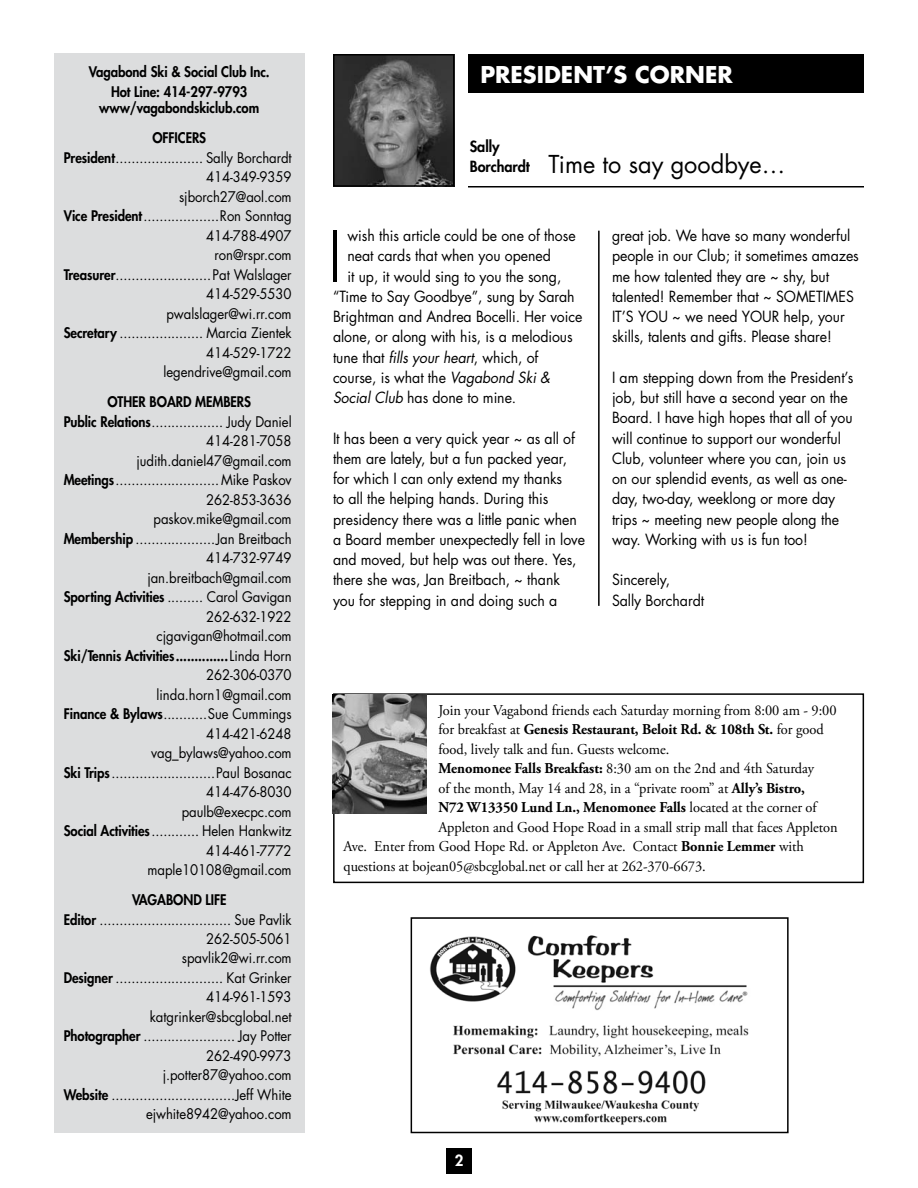
<style>
.page{position:relative;width:918px;height:1188px;background:#fff}
.page>*{position:absolute;margin:0;border:0;box-sizing:border-box;transform-origin:0 0}
.t1{font:300 68.7px "Futura";color:#000;scale:.94 1}
.t2{font:24px "Futura";color:#000}
.t3{font:700 22.5px "Futura";color:#fff}
.t4{font:15px/20.2px "Futura";letter-spacing:-.005em;color:#000;scale:.94 1}
.t5{font:15px "Adobe Garamond Pro";letter-spacing:-.005em;color:#000;scale:.96 1}
.t6{font:700 15px "Adobe Garamond Pro";letter-spacing:-.005em;color:#000;scale:.96 1}
.t7{font:800 15px "Futura";color:#000;scale:.96 1}
.t8{font:800 15px "Futura";color:#fff}
.t9{font:14.25px/19.5px "Futura";letter-spacing:-.005em;color:#000;text-align:right;scale:.92 1}
.t10{font:800 14.25px/19.5px "Futura";letter-spacing:-.005em;color:#000;text-align:center;scale:.92 1}
.s1{font-weight:800}
.s2{font-weight:400}
.s3{font-weight:800;font-size:15px}
.s4{font-style:italic}
.s5{font-weight:700}
</style>
<div class="page">
<div style="left:446px;top:1148px;width:26px;height:26px;background:#000"></div>
<div style="left:468px;top:54px;width:396px;height:39px;background:#000"></div>
<img style="left:336px;top:54px;width:119px;height:133px">
<div style="left:333px;top:54px;width:121px;height:133px;border:2px solid #000"></div>
<hr style="left:468px;top:186px;width:396px;height:2px;background:#000">
<div style="left:55px;top:54px;width:250px;height:1079px;background:#dcddde"></div>
<hr style="left:598px;top:231px;width:2px;height:375px;background:#000">
<div style="left:333px;top:693px;width:531px;height:190px;border:2px solid #000"></div>
<img style="left:333px;top:695px;width:94px;height:118px">
<img style="left:430px;top:935px;width:319px;height:190px">
<div style="left:411px;top:917px;width:378px;height:216px;border:2px solid #000"></div>
<p class="t10" style="left:89px;top:62px;width:198px">Vagabond Ski &amp; Social Club Inc.<br>Hot Line: 414-297-9793</p>
<p class="t10" style="left:99px;top:93px;width:175px;line-height:30px">www/vagabondskiclub.com<br>OFFICERS</p>
<p class="t9" style="left:64px;top:148px;width:249px"><span class="s1">President</span>...................... Sally Borchardt<br>414-349-9359<br>sjborch27@aol.com<br><span class="s1">Vice President</span>...................Ron Sonntag<br>414-788-4907<br>ron@rspr.com<br><span class="s1">Treasurer</span>........................Pat Walslager<br>414-529-5530<br>pwalslager@wi.rr.com<br><span class="s1">Secretary</span> ..................... Marcia Zientek<br>414-529-1722<br>legendrive@gmail.com</p>
<p class="t10" style="left:107px;top:392px;width:158px">OTHER BOARD MEMBERS</p>
<p class="t9" style="left:64px;top:411px;width:249px"><span class="s1">Public Relations</span>.................. Judy Daniel</p>
<p class="t9" style="left:206px;top:431px;width:95px">414-281-7058</p>
<p class="t9" style="left:136px;top:450px;width:170px">judith.daniel47@gmail.com</p>
<p class="t9" style="left:64px;top:470px;width:249px"><span class="s1">Meetings</span>..........................Mike Paskov</p>
<p class="t9" style="left:206px;top:489px;width:95px">262-853-3636</p>
<p class="t9" style="left:154px;top:509px;width:152px">paskov.mike@gmail.com</p>
<p class="t9" style="left:64px;top:528px;width:249px"><span class="s1">Membership</span> ....................Jan Breitbach</p>
<p class="t9" style="left:206px;top:548px;width:95px">414-732-9749</p>
<p class="t9" style="left:147px;top:567px;width:158px">jan.breitbach@gmail.com</p>
<p class="t9" style="left:64px;top:587px;width:249px"><span class="s1">Sporting Activities</span> ......... Carol Gavigan</p>
<p class="t9" style="left:206px;top:606px;width:95px">262-632-1922</p>
<p class="t9" style="left:157px;top:626px;width:148px">cjgavigan@hotmail.com</p>
<p class="t10" style="left:64px;top:645px;width:249px">Ski/Tennis Activities..............<span class="s2">Linda Horn</span></p>
<p class="t9" style="left:206px;top:665px;width:95px">262-306-0370</p>
<p class="t9" style="left:157px;top:684px;width:148px">linda.horn1@gmail.com</p>
<p class="t9" style="left:64px;top:704px;width:249px"><span class="s1">Finance &amp; Bylaws</span>...........Sue Cummings</p>
<p class="t9" style="left:206px;top:723px;width:95px">414-421-6248</p>
<p class="t9" style="left:151px;top:743px;width:154px">vag_bylaws@yahoo.com</p>
<p class="t9" style="left:64px;top:762px;width:249px"><span class="s1">Ski Trips</span> ..........................Paul Bosanac</p>
<p class="t9" style="left:206px;top:782px;width:95px">414-476-8030</p>
<p class="t9" style="left:182px;top:801px;width:121px">paulb@execpc.com</p>
<p class="t9" style="left:64px;top:821px;width:249px"><span class="s1">Social Activities</span> ............ Helen Hankwitz</p>
<p class="t9" style="left:206px;top:840px;width:95px">414-461-7772</p>
<p class="t9" style="left:148px;top:860px;width:158px">maple10108@gmail.com</p>
<p class="t10" style="left:132px;top:890px;width:104px">VAGABOND LIFE</p>
<p class="t9" style="left:64px;top:909px;width:249px"><span class="s1">Editor</span> ................................. Sue Pavlik</p>
<p class="t9" style="left:206px;top:929px;width:95px">262-505-5061</p>
<p class="t9" style="left:182px;top:948px;width:121px">spavlik2@wi.rr.com</p>
<p class="t9" style="left:64px;top:968px;width:249px"><span class="s1">Designer</span> ........................... Kat Grinker</p>
<p class="t9" style="left:206px;top:987px;width:95px">414-961-1593</p>
<p class="t9" style="left:150px;top:1007px;width:156px">katgrinker@sbcglobal.net</p>
<p class="t9" style="left:64px;top:1026px;width:249px"><span class="s1">Photographer</span> ....................... Jay Potter</p>
<p class="t9" style="left:206px;top:1046px;width:95px">262-490-9973</p>
<p class="t9" style="left:163px;top:1065px;width:142px">j.potter87@yahoo.com</p>
<p class="t9" style="left:64px;top:1085px;width:249px"><span class="s1">Website</span> ...............................Jeff White</p>
<p class="t9" style="left:146px;top:1104px;width:160px">ejwhite8942@yahoo.com</p>
<h3 class="t3" style="left:480px;top:59px;width:254px">PRESIDENT’S CORNER</h3>
<p class="t7" style="left:470px;top:137px;width:33px">Sally</p>
<h2 class="t2" style="left:470px;top:148px;width:317px"><span class="s3">Borchardt</span> Time to say goodbye…</h2>
<h1 class="t1" style="left:328px;top:213px;width:16px">I</h1>
<p class="t4" style="left:348px;top:225px;width:244px">wish this article could be one of those</p>
<p class="t4" style="left:348px;top:246px;width:218px">neat cards that when you opened</p>
<p class="t4" style="left:348px;top:266px;width:229px">it up, it would sing to you the song,</p>
<p class="t4" style="left:333px;top:286px;width:259px">“Time to Say Goodbye”, sung by Sarah</p>
<p class="t4" style="left:333px;top:306px;width:267px">Brightman and Andrea Bocelli. Her voice</p>
<p class="t4" style="left:333px;top:327px;width:257px">alone, or along with his, is a melodious</p>
<p class="t4" style="left:333px;top:347px;width:220px">tune that <span class="s4">fills your heart</span>, which, of</p>
<p class="t4" style="left:333px;top:367px;width:232px">course, is what the <span class="s4">Vagabond Ski &amp;</span></p>
<p class="t4" style="left:333px;top:387px;width:197px"><span class="s4">Social Club</span> has done to mine.</p>
<p class="t4" style="left:333px;top:428px;width:270px">It has been a very quick year ~ as all of them are lately, but a fun packed year, for which I can only extend my thanks<br>to all the helping hands. During this presidency there was a little panic when a Board member unexpectedly fell in love and moved, but help was out there. Yes, there she was, Jan Breitbach, ~ thank you for stepping in and doing such a</p>
<p class="t4" style="left:612px;top:225px;width:264px">great job. We have so many wonderful people in our Club; it sometimes amazes me how talented they are ~ shy, but talented! Remember that ~ SOMETIMES IT’S YOU ~ we need YOUR help, your skills, talents and gifts. Please share!</p>
<p class="t4" style="left:612px;top:367px;width:259px">I am stepping down from the President’s job, but still have a second year on the Board. I have high hopes that all of you will continue to support our wonderful Club, volunteer where you can, join us on our splendid events, as well as one&shy;day, two-day, weeklong or more day trips ~ meeting new people along the way. Working with us is fun too!</p>
<p class="t4" style="left:612px;top:570px;width:100px">Sincerely,<br>Sally Borchardt</p>
<p class="t5" style="left:439px;top:701px;width:416px">Join your Vagabond friends each Saturday morning from 8:00 am - 9:00</p>
<p class="t6" style="left:439px;top:721px;width:403px"><span class="s2">for breakfast at</span> Genesis Restaurant, Beloit Rd. &amp; 108th St. <span class="s2">for good</span></p>
<p class="t5" style="left:439px;top:740px;width:242px">food, lively talk and fun. Guests welcome.</p>
<p class="t5" style="left:439px;top:759px;width:393px"><span class="s5">Menomonee Falls Breakfast:</span> 8:30 am on the 2nd and 4th Saturday</p>
<p class="t5" style="left:439px;top:779px;width:383px">of the month, May 14 and 28, in a “private room” at <span class="s5">Ally’s Bistro,</span></p>
<p class="t6" style="left:439px;top:799px;width:396px">N72 W13350 Lund Ln., Menomonee Falls <span class="s2">located at the corner of</span></p>
<p class="t5" style="left:439px;top:818px;width:417px">Appleton and Good Hope Road in a small strip mall that faces Appleton</p>
<p class="t5" style="left:344px;top:837px;width:481px">Ave. Enter from Good Hope Rd. or Appleton Ave. Contact <span class="s5">Bonnie Lemmer</span> with</p>
<p class="t5" style="left:344px;top:857px;width:379px">questions at bojean05@sbcglobal.net or call her at 262-370-6673.</p>
<p class="t8" style="left:455px;top:1151px;width:10px">2</p>
</div>
